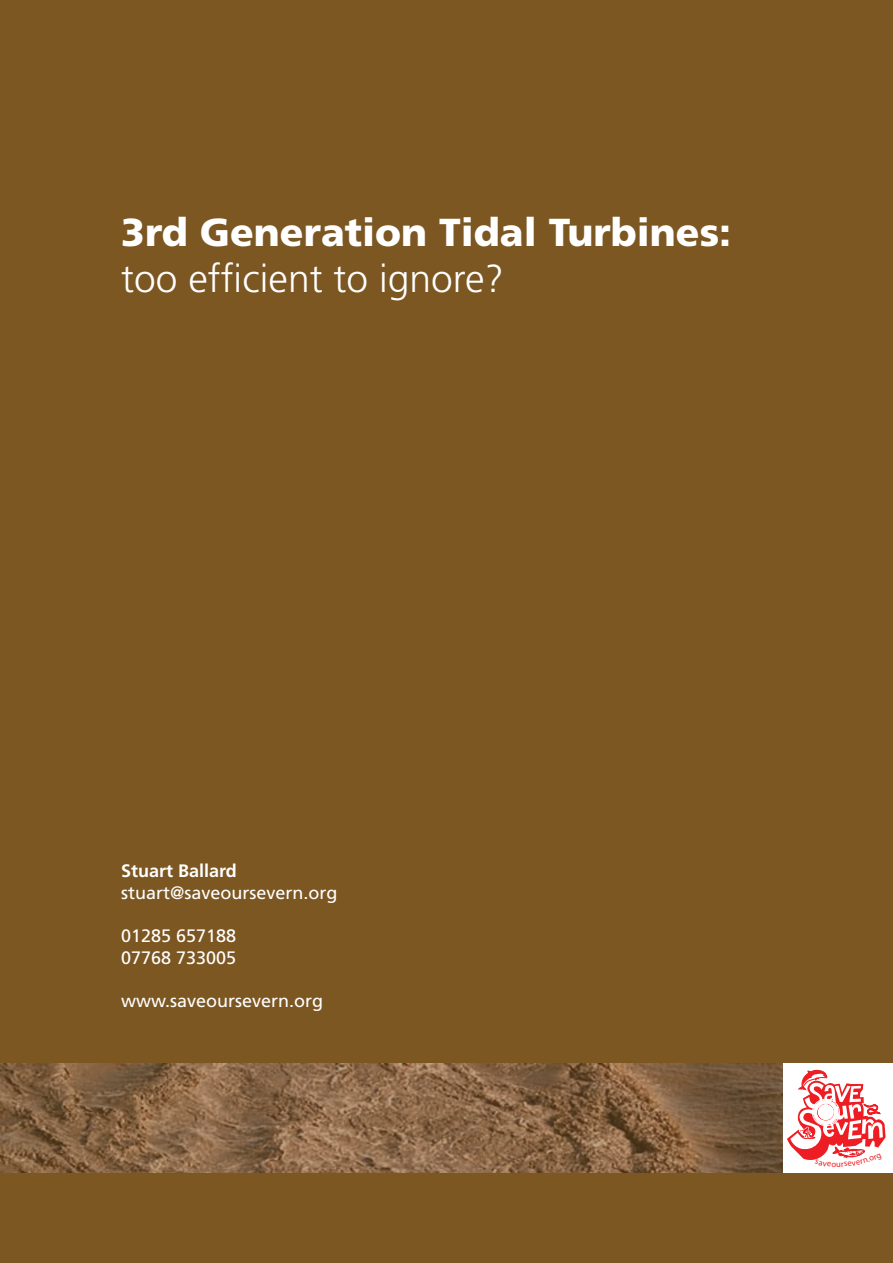
<style>
.page{position:relative;width:893px;height:1263px;background:#7c5722}
.page>*{position:absolute;margin:0;border:0;box-sizing:border-box;transform-origin:0 0}
.t1{font:900 39px "Frutiger";color:#fff}
.t2{font:300 39px "Frutiger";color:#fff}
.t3{font:18px/21.6px "Frutiger";color:#fff}
.t4{font:700 18px "Frutiger";color:#fff}
</style>
<div class="page">
<img style="left:0;top:1063px;width:783px;height:110px">
<div style="left:783px;top:1063px;width:110px;height:110px;background:#fff"></div>
<svg style="left:787px;top:1069px;width:99px;height:91px"></svg>
<h1 class="t1" style="left:121px;top:208px;width:611px">3rd Generation Tidal Turbines:</h1>
<h1 class="t2" style="left:121px;top:257px;width:384px">too efficient to ignore?</h1>
<p class="t4" style="left:121px;top:860px;width:117px">Stuart Ballard</p>
<p class="t3" style="left:121px;top:882px;width:218px">stuart@saveoursevern.org</p>
<p class="t3" style="left:121px;top:925px;width:117px">01285 657188<br>07768 733005</p>
<p class="t3" style="left:121px;top:990px;width:204px">www.saveoursevern.org</p>
</div>
